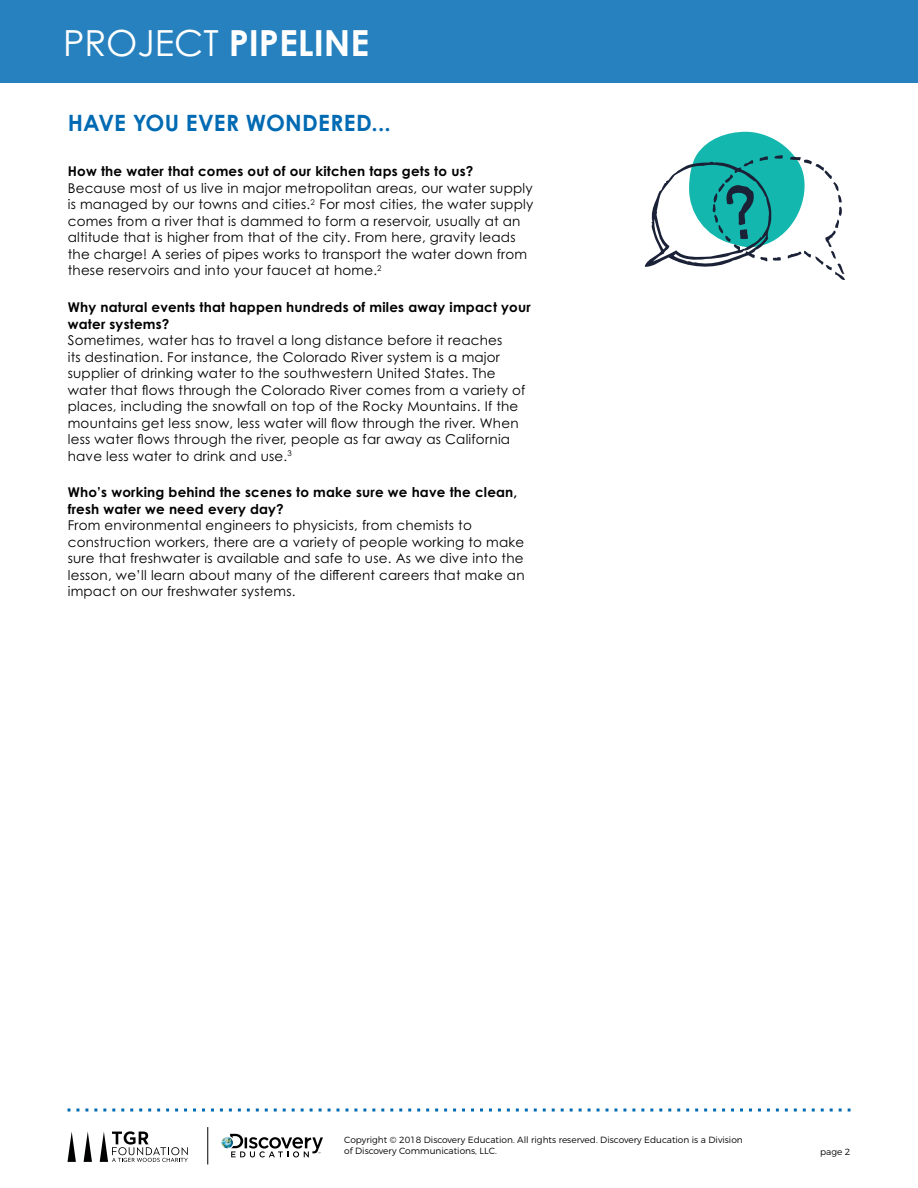
<style>
.page{position:relative;width:918px;height:1188px;background:#fff}
.page>*{position:absolute;margin:0;border:0;box-sizing:border-box;transform-origin:0 0}
.t1{font:700 36px "Century Gothic Pro";color:#fff}
.t2{font:700 22.5px "Century Gothic Pro";letter-spacing:.01em;color:#006ab3}
.t3{font:13.5px/16.5px "Century Gothic Pro";letter-spacing:.015em;color:#000}
.t4{font:700 13.5px/16.5px "Century Gothic Pro";letter-spacing:.015em;color:#000}
.t5{font:300 9px/10.8px "Montserrat";color:#000}
.s1{font-weight:400}
</style>
<div class="page">
<svg style="left:68px;top:1108px;width:782px;height:4px"></svg>
<svg style="left:84px;top:1132px;width:8px;height:30px"></svg>
<svg style="left:67px;top:1132px;width:9px;height:30px"></svg>
<svg style="left:100px;top:1131px;width:88px;height:31px"></svg>
<svg style="left:222px;top:1134px;width:101px;height:23px"></svg>
<hr style="left:208px;top:1127px;width:1px;height:37px;background:#000">
<div style="left:0;top:0;width:918px;height:83px;background:#2681be"></div>
<svg style="left:645px;top:132px;width:200px;height:148px"></svg>
<h1 class="t1" style="left:63px;top:21px;width:308px"><span class="s1">PROJECT</span> PIPELINE</h1>
<h2 class="t2" style="left:68px;top:108px;width:324px">HAVE YOU EVER WONDERED...</h2>
<p class="t4" style="left:68px;top:163px;width:407px">How the water that comes out of our kitchen taps gets to us?</p>
<p class="t3" style="left:68px;top:180px;width:467px">Because most of us live in major metropolitan areas, our water supply is managed by our towns and cities.<sup>2</sup> For most cities, the water supply comes from a river that is dammed to form a reservoir, usually at an altitude that is higher from that of the city. From here, gravity leads the charge! A series of pipes works to transport the water down from these reservoirs and into your faucet at home.<sup>2</sup></p>
<p class="t4" style="left:68px;top:299px;width:464px">Why natural events that happen hundreds of miles away impact your water systems?</p>
<p class="t3" style="left:68px;top:332px;width:459px">Sometimes, water has to travel a long distance before it reaches<br>its destination. For instance, the Colorado River system is a major supplier of drinking water to the southwestern United States. The water that flows through the Colorado River comes from a variety of places, including the snowfall on top of the Rocky Mountains. If the mountains get less snow, less water will flow through the river. When less water flows through the river, people as far away as California have less water to drink and use.<sup>3</sup></p>
<p class="t4" style="left:68px;top:484px;width:451px">Who’s working behind the scenes to make sure we have the clean, fresh water we need every day?</p>
<p class="t3" style="left:68px;top:517px;width:458px">From environmental engineers to physicists, from chemists to construction workers, there are a variety of people working to make sure that freshwater is available and safe to use. As we dive into the lesson, we’ll learn about many of the different careers that make an impact on our freshwater systems.</p>
<p class="t5" style="left:344px;top:1134px;width:400px">Copyright © 2018 Discovery Education. All rights reserved. Discovery Education is a Division of Discovery Communications, LLC.</p>
<p class="t5" style="left:820px;top:1146px;width:32px">page 2</p>
</div>
